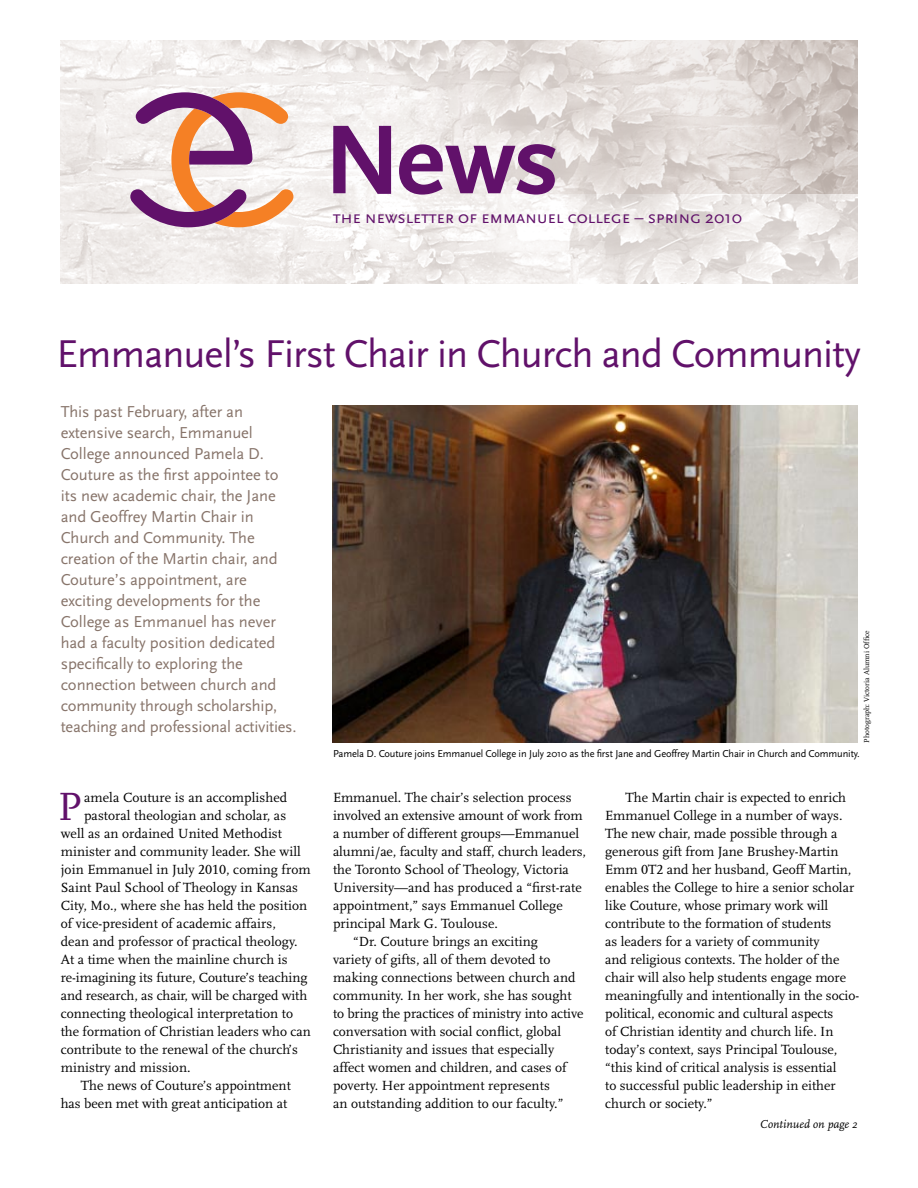
<style>
.page{position:relative;width:918px;height:1188px;background:#fff}
.page>*{position:absolute;margin:0;border:0;box-sizing:border-box;transform-origin:0 0}
.t1{font:41.1px "FF Scala";color:#61116a}
.t2{font:40.5px "Scala Sans";letter-spacing:-.025em;color:#61116a}
.t3{font:18px "Scala Sans Caps";letter-spacing:-.02em;color:#61116a}
.t4{font:16.5px/21px "Scala Sans";letter-spacing:-.005em;color:#87746a}
.t5{font:13.8px/18px "Scala LF";color:#000}
.t6{font:italic 12px "Scala";color:#000}
.t7{font:10.5px "Scala Sans";letter-spacing:-.015em;color:#000}
.t8{font:7.5px "Scala LF";color:#000}
.s1{font-family:"Scala Sans"}
</style>
<div class="page">
<img style="left:61px;top:40px;width:796px;height:244px">
<img style="left:333px;top:405px;width:524px;height:337px">
<svg style="left:130px;top:92px;width:163px;height:135px"></svg>
<svg style="left:333px;top:126px;width:58px;height:68px"></svg>
<svg style="left:399px;top:144px;width:157px;height:51px"></svg>
<h3 class="t3" style="left:333px;top:207px;width:411px">the newsletter of emmanuel college – spring <span class="s1">2010</span></h3>
<h2 class="t2" style="left:56px;top:332px;width:806px">Emmanuel’s First Chair in Church and Community</h2>
<p class="t4" style="left:61px;top:402px;width:237px">This past February, after an extensive search, Emmanuel<br>College announced Pamela D.<br>Couture as the first appointee to its new academic chair, the Jane and Geoffrey Martin Chair in<br>Church and Community. The creation of the Martin chair, and<br>Couture’s appointment, are exciting developments for the<br>College as Emmanuel has never had a faculty position dedicated specifically to exploring the connection between church and community through scholarship, teaching and professional activities.</p>
<h1 class="t1" style="left:58px;top:784px;width:26px">P</h1>
<p class="t5" style="left:84px;top:789px;width:205px">amela Couture is an accomplished</p>
<p class="t5" style="left:84px;top:807px;width:204px">pastoral theologian and scholar, as</p>
<p class="t5" style="left:61px;top:825px;width:223px">well as an ordained United Methodist</p>
<p class="t5" style="left:61px;top:843px;width:242px">minister and community leader. She will</p>
<p class="t5" style="left:61px;top:861px;width:251px">join Emmanuel in July 2010, coming from</p>
<p class="t5" style="left:61px;top:879px;width:239px">Saint Paul School of Theology in Kansas</p>
<p class="t5" style="left:61px;top:897px;width:248px">City, Mo., where she has held the position</p>
<p class="t5" style="left:61px;top:915px;width:217px">of vice-president of academic affairs,</p>
<p class="t5" style="left:61px;top:933px;width:238px">dean and professor of practical theology.</p>
<p class="t5" style="left:61px;top:951px;width:228px">At a time when the mainline church is</p>
<p class="t5" style="left:61px;top:969px;width:248px">re-imagining its future, Couture’s teaching</p>
<p class="t5" style="left:61px;top:987px;width:248px">and research, as chair, will be charged with</p>
<p class="t5" style="left:61px;top:1005px;width:234px">connecting theological interpretation to</p>
<p class="t5" style="left:61px;top:1023px;width:252px">the formation of Christian leaders who can</p>
<p class="t5" style="left:61px;top:1041px;width:239px">contribute to the renewal of the church’s</p>
<p class="t5" style="left:61px;top:1059px;width:131px">ministry and mission.</p>
<p class="t5" style="left:81px;top:1077px;width:211px">The news of Couture’s appointment</p>
<p class="t5" style="left:61px;top:1095px;width:228px">has been met with great anticipation at</p>
<p class="t8" style="left:863px;top:743px;width:114px;rotate:-90deg">Photograph: Victoria Alumni Office</p>
<p class="t7" style="left:333px;top:748px;width:528px">Pamela D. Couture joins Emmanuel College in July 2010 as the first Jane and Geoffrey Martin Chair in Church and Community.</p>
<p class="t5" style="left:333px;top:789px;width:240px">Emmanuel. The chair’s selection process</p>
<p class="t5" style="left:333px;top:807px;width:251px">involved an extensive amount of work from</p>
<p class="t5" style="left:333px;top:825px;width:248px">a number of different groups—Emmanuel</p>
<p class="t5" style="left:333px;top:843px;width:255px">alumni/ae, faculty and staff, church leaders,</p>
<p class="t5" style="left:333px;top:861px;width:237px">the Toronto School of Theology, Victoria</p>
<p class="t5" style="left:333px;top:879px;width:250px">University—and has produced a “first-rate</p>
<p class="t5" style="left:333px;top:897px;width:231px">appointment,” says Emmanuel College</p>
<p class="t5" style="left:333px;top:915px;width:167px">principal Mark G. Toulouse.</p>
<p class="t5" style="left:353px;top:933px;width:186px">“Dr. Couture brings an exciting</p>
<p class="t5" style="left:333px;top:951px;width:219px">variety of gifts, all of them devoted to</p>
<p class="t5" style="left:333px;top:969px;width:244px">making connections between church and</p>
<p class="t5" style="left:333px;top:987px;width:240px">community. In her work, she has sought</p>
<p class="t5" style="left:333px;top:1005px;width:252px">to bring the practices of ministry into active</p>
<p class="t5" style="left:333px;top:1023px;width:230px">conversation with social conflict, global</p>
<p class="t5" style="left:333px;top:1041px;width:223px">Christianity and issues that especially</p>
<p class="t5" style="left:333px;top:1059px;width:235px">affect women and children, and cases of</p>
<p class="t5" style="left:333px;top:1077px;width:218px">poverty. Her appointment represents</p>
<p class="t5" style="left:333px;top:1095px;width:232px">an outstanding addition to our faculty.”</p>
<p class="t5" style="left:605px;top:789px;width:256px;text-indent:20px">The Martin chair is expected to enrich Emmanuel College in a number of ways.<br>The new chair, made possible through a generous gift from Jane Brushey-Martin Emm 0T2 and her husband, Geoff Martin, enables the College to hire a senior scholar like Couture, whose primary work will contribute to the formation of students<br>as leaders for a variety of community<br>and religious contexts. The holder of the chair will also help students engage more meaningfully and intentionally in the socio&shy;political, economic and cultural aspects<br>of Christian identity and church life. In today’s context, says Principal Toulouse, “this kind of critical analysis is essential<br>to successful public leadership in either church or society.”</p>
<p class="t6" style="left:760px;top:1118px;width:99px">Continued on page 2</p>
</div>
